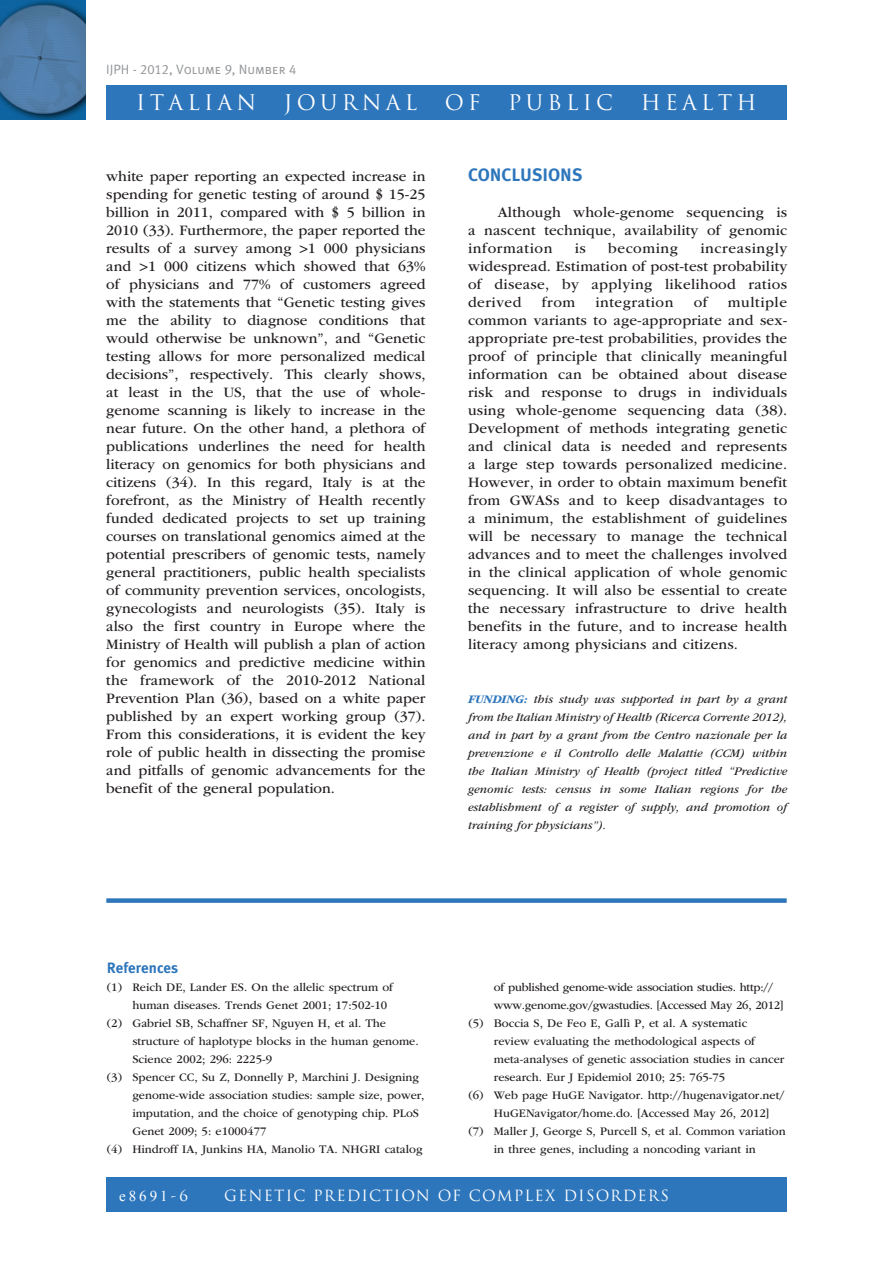
<style>
.page{position:relative;width:893px;height:1263px;background:#fff}
.page>*{position:absolute;margin:0;border:0;box-sizing:border-box;transform-origin:0 0}
.t1{font:21px "Trajan Pro";letter-spacing:.2em;color:#fff}
.t2{font:18px "Meta Plus Bold Caps";color:#2e76bc}
.t3{font:15px/18px "ITC Garamond Std";letter-spacing:.01em;color:#231f20;text-align:justify}
.t4{font:15px "Trajan Pro";letter-spacing:.075em;color:#fff}
.t5{font:15px "ITC Garamond Std";letter-spacing:.035em;color:#231f20}
.t6{font:700 15px "Meta Plus";color:#2e76bc}
.t7{font:15px "ITC Garamond Std";letter-spacing:.04em;color:#231f20}
.t8{font:15px "Times New Roman";letter-spacing:.2em;color:#fff}
.t9{font:13.5px "Meta Plus Normal Caps";color:#939598}
.t10{font:12px "ITC Garamond Std";color:#231f20}
.t11{font:italic 12px/18px "ITC Garamond Std";color:#231f20;text-align:justify}
.t12{font:12px "ITC Garamond Std";letter-spacing:-.02em;color:#231f20}
.t13{font:italic 700 12px "ITC Garamond Std";color:#2e76bc}
.s1{font-weight:700;color:#2e76bc}
.s2{font-family:"Trajan Pro"}
</style>
<div class="page">
<div style="left:106px;top:85px;width:681px;height:34px;background:#2e76bc"></div>
<div style="left:106px;top:1178px;width:681px;height:34px;background:#2e76bc"></div>
<img style="left:0;top:0;width:85px;height:119px">
<div style="left:106px;top:898px;width:681px;height:5px;background:#2e76bc"></div>
<p class="t9" style="left:106px;top:62px;width:192px">IJPH - 2012, Volume 9, Number 4</p>
<h1 class="t1" style="left:136px;top:89px;width:121px">ITALIAN</h1>
<h1 class="t1" style="left:284px;top:89px;width:135px">JOURNAL</h1>
<h1 class="t1" style="left:445px;top:89px;width:37px">OF</h1>
<h1 class="t1" style="left:508px;top:89px;width:106px">PUBLIC</h1>
<h1 class="t1" style="left:641px;top:89px;width:117px">HEALTH</h1>
<p class="t3" style="left:106px;top:167px;width:321px">white paper reporting an expected increase in spending for genetic testing of around $ 15-25 billion in 2011, compared with $ 5 billion in 2010 (33). Furthermore, the paper reported the results of a survey among &gt;1 000 physicians and &gt;1 000 citizens which showed that 63% of physicians and 77% of customers agreed with the statements that “Genetic testing gives me the ability to diagnose conditions that would otherwise be unknown”, and “Genetic testing allows for more personalized medical decisions”, respectively. This clearly shows, at least in the US, that the use of whole&shy;genome scanning is likely to increase in the near future. On the other hand, a plethora of publications underlines the need for health literacy on genomics for both physicians and citizens (34). In this regard, Italy is at the forefront, as the Ministry of Health recently funded dedicated projects to set up training courses on translational genomics aimed at the potential prescribers of genomic tests, namely general practitioners, public health specialists of community prevention services, oncologists, gynecologists and neurologists (35). Italy is also the first country in Europe where the Ministry of Health will publish a plan of action for genomics and predictive medicine within the framework of the 2010-2012 National Prevention Plan (36), based on a white paper published by an expert working group (37).<br>From this considerations, it is evident the key role of public health in dissecting the promise and pitfalls of genomic advancements for the benefit of the general population.</p>
<p class="t2" style="left:468px;top:164px;width:116px">CONCLUSIONS</p>
<p class="t3" style="left:468px;top:203px;width:321px;text-indent:30px">Although whole-genome sequencing is a nascent technique, availability of genomic information</p>
<p class="t3" style="left:468px;top:239px;width:321px;text-indent:232px">increasingly widespread. Estimation of post-test probability of disease, by applying likelihood ratios derived</p>
<p class="t3" style="left:575px;top:239px;width:13px">is</p>
<p class="t7" style="left:608px;top:240px;width:71px">becoming</p>
<p class="t3" style="left:468px;top:293px;width:321px;text-indent:260px">multiple common variants to age-appropriate and sex&shy;appropriate pre-test probabilities, provides the proof of principle that clinically meaningful information can be obtained about disease risk and response to drugs in individuals using whole-genome sequencing data (38).<br>Development of methods integrating genetic and clinical data is needed and represents a large step towards personalized medicine.<br>However, in order to obtain maximum benefit from GWASs and to keep disadvantages to a minimum, the establishment of guidelines will be necessary to manage the technical advances and to meet the challenges involved in the clinical application of whole genomic sequencing. It will also be essential to create the necessary infrastructure to drive health benefits in the future, and to increase health literacy among physicians and citizens.</p>
<p class="t3" style="left:542px;top:293px;width:35px">from</p>
<p class="t5" style="left:595px;top:294px;width:80px">integration</p>
<p class="t3" style="left:694px;top:293px;width:15px">of</p>
<p class="t11" style="left:468px;top:690px;width:321px;text-indent:56px"><span class="s1">:</span> this study was supported in part by a grant from the Italian Ministry of Health (Ricerca Corrente 2012), and in part by a grant from the Centro nazionale per la prevenzione e il Controllo delle Malattie (CCM) within the Italian Ministry of Health (project titled “Predictive genomic tests: census in some Italian regions for the establishment of a register of supply, and promotion of training for physicians”).</p>
<p class="t13" style="left:468px;top:692px;width:17px">FUNDING</p>
<p class="t6" style="left:107px;top:959px;width:73px">References</p>
<p class="t10" style="left:107px;top:980px;width:288px">(1) Reich DE, Lander ES. On the allelic spectrum of</p>
<p class="t10" style="left:132px;top:998px;width:256px">human diseases. Trends Genet 2001; 17:502-10</p>
<p class="t10" style="left:107px;top:1016px;width:281px">(2) Gabriel SB, Schaffner SF, Nguyen H, et al. The</p>
<p class="t10" style="left:132px;top:1034px;width:288px">structure of haplotype blocks in the human genome.</p>
<p class="t10" style="left:132px;top:1052px;width:141px">Science 2002; 296: 2225-9</p>
<p class="t10" style="left:107px;top:1070px;width:314px">(3) Spencer CC, Su Z, Donnelly P, Marchini J. Designing</p>
<p class="t10" style="left:132px;top:1088px;width:294px">genome-wide association studies: sample size, power,</p>
<p class="t10" style="left:132px;top:1106px;width:288px">imputation, and the choice of genotyping chip. PLoS</p>
<p class="t10" style="left:132px;top:1124px;width:136px">Genet 2009; 5: e1000477</p>
<p class="t10" style="left:107px;top:1142px;width:317px">(4) Hindroff IA, Junkins HA, Manolio TA. NHGRI catalog</p>
<p class="t12" style="left:494px;top:980px;width:281px">of published genome-wide association studies. http://</p>
<p class="t12" style="left:494px;top:998px;width:291px">www.genome.gov/gwastudies. [Accessed May 26, 2012]</p>
<p class="t10" style="left:468px;top:1016px;width:280px">(5) Boccia S, De Feo E, Gallì P, et al. A systematic</p>
<p class="t10" style="left:494px;top:1034px;width:263px">review evaluating the methodological aspects of</p>
<p class="t10" style="left:494px;top:1052px;width:292px">meta-analyses of genetic association studies in cancer</p>
<p class="t10" style="left:494px;top:1070px;width:233px">research. Eur J Epidemiol 2010; 25: 765-75</p>
<p class="t10" style="left:468px;top:1088px;width:318px">(6) Web page HuGE Navigator. http://hugenavigator.net/</p>
<p class="t10" style="left:494px;top:1106px;width:277px">HuGENavigator/home.do. [Accessed May 26, 2012]</p>
<p class="t10" style="left:468px;top:1124px;width:319px">(7) Maller J, George S, Purcell S, et al. Common variation</p>
<p class="t10" style="left:494px;top:1142px;width:263px">in three genes, including a noncoding variant in</p>
<p class="t8" style="left:119px;top:1185px;width:71px">e8691<span class="s2">-6</span></p>
<p class="t4" style="left:224px;top:1185px;width:26px">GENETIC</p>
<p class="t4" style="left:313px;top:1185px;width:11px">PRE</p>
<p class="t4" style="left:347px;top:1185px;width:27px">DICTION</p>
<p class="t4" style="left:438px;top:1185px;width:12px">OF</p>
<p class="t4" style="left:469px;top:1185px;width:55px">COMPLE</p>
<p class="t4" style="left:545px;top:1185px;width:125px">X DISORDERS</p>
</div>
